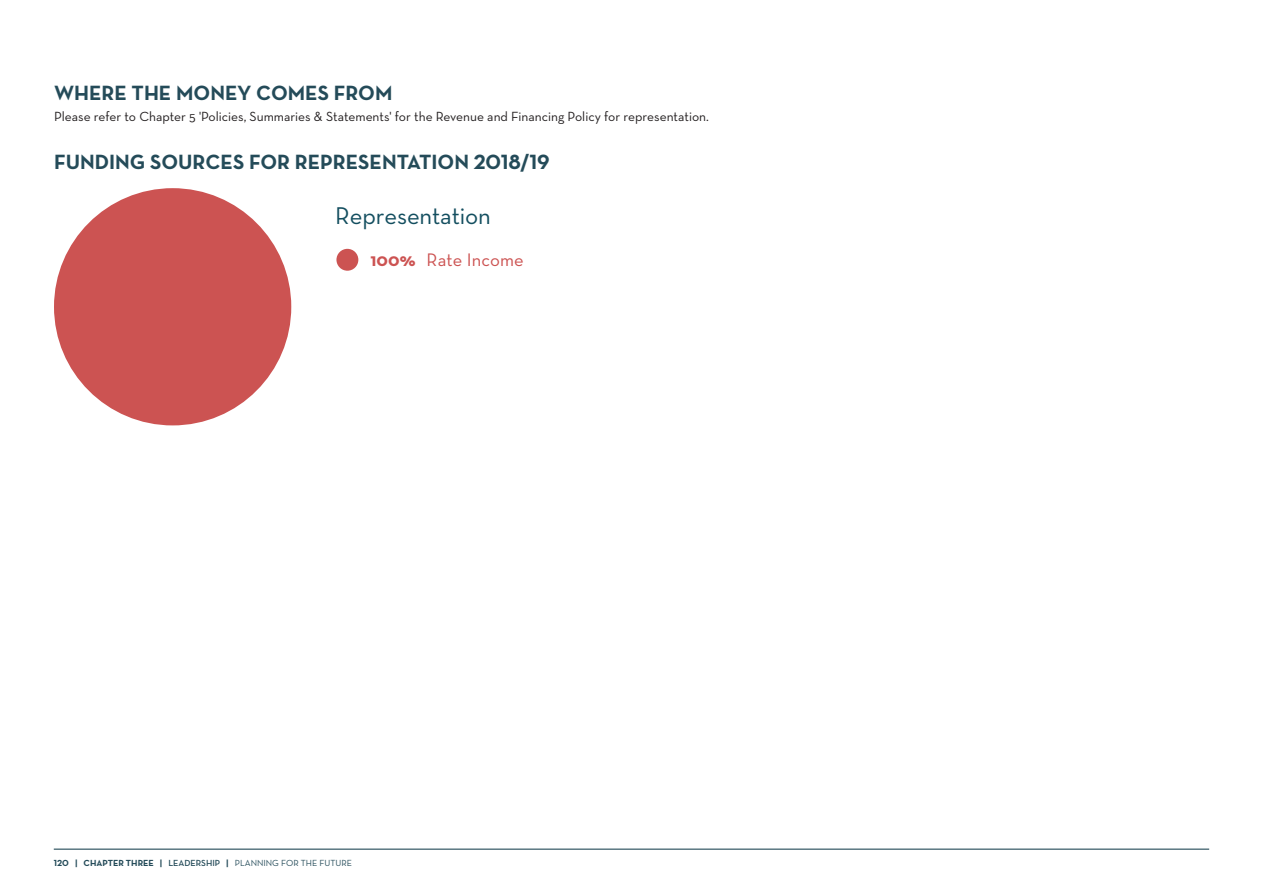
<style>
.page{position:relative;width:1263px;height:893px;background:#fff}
.page>*{position:absolute;margin:0;border:0;box-sizing:border-box;transform-origin:0 0}
.t1{font:24.6px "Neutraface Text";letter-spacing:-.005em;color:#134e5f}
.Body_Copy{font:700 21px "Neutraface Text";color:#244b59}
._2018_Chapter_3_-_mi{font:700 21px "Neutraface Text";color:#244b59}
.t2{font:18.45px "Neutraface Text";letter-spacing:.005em;color:#cc5352}
.Body_Copy-2{font:13.5px "Neutraface Text";color:#231f20}
.t3{font:9px "Neutraface Text";color:#244b59}
.s1{font-weight:700}
.s2{font-weight:600}
</style>
<div class="page">
<hr style="left:54px;top:849px;width:1155px;height:1px;background:#244b59">
<div style="left:336px;top:249px;width:22px;height:22px;background:#cc5352;border-radius:50%"></div>
<div style="left:54px;top:188px;width:237px;height:237px;background:#cc5352;border-radius:119px"></div>
<p class="_2018_Chapter_3_-_mi" style="left:54px;top:79px;width:340px">WHERE THE MONEY COMES FROM</p>
<p class="Body_Copy-2" style="left:54px;top:108px;width:656px">Please refer to Chapter 5 'Policies, Summaries &amp; Statements' for the Revenue and Financing Policy for representation.</p>
<p class="Body_Copy" style="left:54px;top:148px;width:497px">FUNDING SOURCES FOR REPRESENTATION 2018/19</p>
<p class="t1" style="left:335px;top:200px;width:157px">Representation</p>
<p class="t2" style="left:370px;top:248px;width:155px"><span class="s1">100%</span> Rate Income</p>
<p class="t3" style="left:54px;top:857px;width:300px"><span class="s1">120 | CHAPTER THREE |</span> <span class="s2">LEADERSHIP</span> <span class="s1">|</span> PLANNING FOR THE FUTURE</p>
</div>
